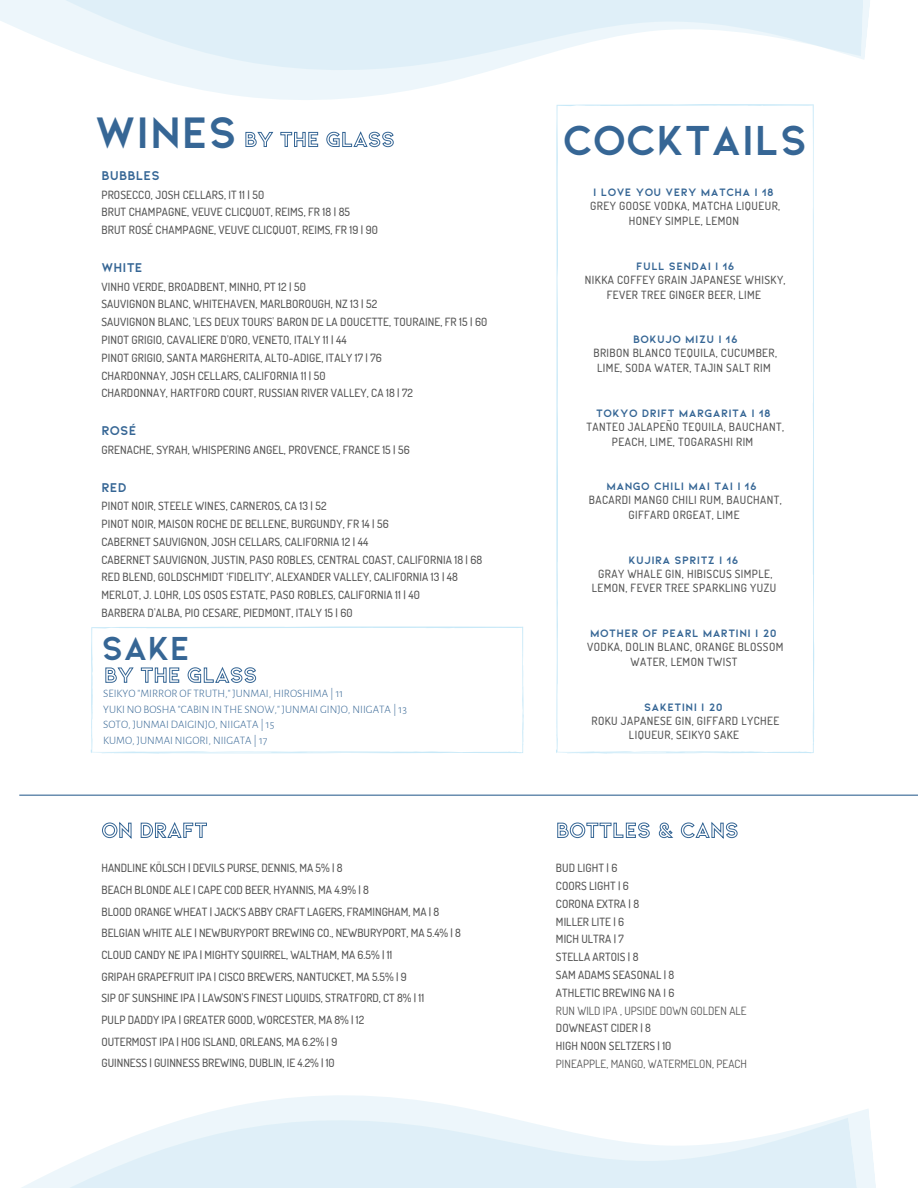
<style>
.page{position:relative;width:918px;height:1188px;background:#fff}
.page>*{position:absolute;margin:0;border:0;box-sizing:border-box;transform-origin:0 0}
.t1{font:700 46.35px "KIONA";color:#366695}
.t2{font:700 44.1px "KIONA";color:#366695}
.t3{font:700 35.1px "KIONA";color:#366695}
.t4{font:700 13.35px "KIONA";letter-spacing:.01em;color:#366695}
.t5{font:500 11.4px "Dosis";letter-spacing:.01em;color:#545454}
.t6{font:500 11.4px/14.7px "Dosis";letter-spacing:.035em;color:#545454;text-align:center}
.t7{font:300 11.4px "Alegreya Sans";color:#366695}
.t8{font:700 11.4px "KIONA";letter-spacing:.035em;color:#366695}
.t9{font:11.4px "Dosis";letter-spacing:.005em;color:#545454}
</style>
<div class="page">
<svg style="left:556px;top:125px;width:258px;height:629px"></svg>
<svg style="left:0;top:0;width:870px;height:125px"></svg>
<hr style="left:19px;top:795px;width:899px;height:1px;background:#366695">
<svg style="left:245px;top:131px;width:149px;height:17px"></svg>
<svg style="left:102px;top:822px;width:105px;height:17px"></svg>
<svg style="left:557px;top:822px;width:181px;height:17px"></svg>
<svg style="left:91px;top:626px;width:433px;height:128px"></svg>
<svg style="left:105px;top:666px;width:151px;height:17px"></svg>
<svg style="left:22px;top:1095px;width:854px;height:93px"></svg>
<p class="t1" style="left:95px;top:102px;width:144px">WINES</p>
<p class="t4" style="left:101px;top:167px;width:60px">BUBBLES</p>
<p class="t5" style="left:101px;top:187px;width:164px">PROSECCO, JOSH CELLARS, IT 11 | 50</p>
<p class="t5" style="left:101px;top:205px;width:250px">BRUT CHAMPAGNE, VEUVE CLICQUOT, REIMS, FR 18 | 85</p>
<p class="t5" style="left:101px;top:223px;width:278px">BRUT ROSÉ CHAMPAGNE, VEUVE CLICQUOT, REIMS, FR 19 | 90</p>
<p class="t4" style="left:101px;top:259px;width:43px">WHITE</p>
<p class="t5" style="left:101px;top:279px;width:206px">VINHO VERDE, BROADBENT, MINHO, PT 12 | 50</p>
<p class="t5" style="left:101px;top:297px;width:277px">SAUVIGNON BLANC, WHITEHAVEN, MARLBOROUGH, NZ 13 | 52</p>
<p class="t5" style="left:101px;top:315px;width:387px">SAUVIGNON BLANC, 'LES DEUX TOURS' BARON DE LA DOUCETTE, TOURAINE, FR 15 | 60</p>
<p class="t5" style="left:101px;top:332px;width:247px">PINOT GRIGIO, CAVALIERE D'ORO, VENETO, ITALY 11 | 44</p>
<p class="t5" style="left:101px;top:350px;width:282px">PINOT GRIGIO, SANTA MARGHERITA, ALTO-ADIGE, ITALY 17 | 76</p>
<p class="t5" style="left:101px;top:368px;width:226px">CHARDONNAY, JOSH CELLARS, CALIFORNIA 11 | 50</p>
<p class="t5" style="left:101px;top:386px;width:313px">CHARDONNAY, HARTFORD COURT, RUSSIAN RIVER VALLEY, CA 18 | 72</p>
<p class="t4" style="left:101px;top:422px;width:36px">ROSÉ</p>
<p class="t5" style="left:101px;top:442px;width:310px">GRENACHE, SYRAH, WHISPERING ANGEL, PROVENCE, FRANCE 15 | 56</p>
<p class="t4" style="left:101px;top:478px;width:27px">RED</p>
<p class="t5" style="left:101px;top:499px;width:227px">PINOT NOIR, STEELE WINES, CARNEROS, CA 13 | 52</p>
<p class="t5" style="left:101px;top:516px;width:289px">PINOT NOIR, MAISON ROCHE DE BELLENE, BURGUNDY, FR 14 | 56</p>
<p class="t5" style="left:101px;top:534px;width:268px">CABERNET SAUVIGNON, JOSH CELLARS, CALIFORNIA 12 | 44</p>
<p class="t5" style="left:101px;top:552px;width:382px">CABERNET SAUVIGNON, JUSTIN, PASO ROBLES, CENTRAL COAST, CALIFORNIA 18 | 68</p>
<p class="t5" style="left:101px;top:570px;width:358px">RED BLEND, GOLDSCHMIDT ‘FIDELITY’, ALEXANDER VALLEY, CALIFORNIA 13 | 48</p>
<p class="t5" style="left:101px;top:588px;width:320px">MERLOT, J. LOHR, LOS OSOS ESTATE, PASO ROBLES, CALIFORNIA 11 | 40</p>
<p class="t5" style="left:101px;top:605px;width:253px">BARBERA D'ALBA, PIO CESARE, PIEDMONT, ITALY 15 | 60</p>
<p class="t3" style="left:101px;top:625px;width:90px">SAKE</p>
<p class="t7" style="left:103px;top:688px;width:242px">SEIKYO "MIRROR OF TRUTH," JUNMAI, HIROSHIMA | 11</p>
<p class="t7" style="left:103px;top:704px;width:305px">YUKI NO BOSHA "CABIN IN THE SNOW," JUNMAI GINJO, NIIGATA | 13</p>
<p class="t7" style="left:103px;top:719px;width:173px">SOTO, JUNMAI DAIGINJO, NIIGATA | 15</p>
<p class="t7" style="left:103px;top:735px;width:166px">KUMO, JUNMAI NIGORI, NIIGATA | 17</p>
<p class="t5" style="left:101px;top:861px;width:243px">HANDLINE KÖLSCH | DEVILS PURSE, DENNIS, MA 5% | 8</p>
<p class="t5" style="left:101px;top:882px;width:269px">BEACH BLONDE ALE | CAPE COD BEER, HYANNIS, MA 4.9% | 8</p>
<p class="t5" style="left:101px;top:904px;width:339px">BLOOD ORANGE WHEAT | JACK’S ABBY CRAFT LAGERS, FRAMINGHAM, MA | 8</p>
<p class="t5" style="left:101px;top:926px;width:361px">BELGIAN WHITE ALE | NEWBURYPORT BREWING CO., NEWBURYPORT, MA 5.4% | 8</p>
<p class="t5" style="left:101px;top:947px;width:292px">CLOUD CANDY NE IPA | MIGHTY SQUIRREL, WALTHAM, MA 6.5% | 11</p>
<p class="t5" style="left:101px;top:969px;width:307px">GRIPAH GRAPEFRUIT IPA | CISCO BREWERS, NANTUCKET, MA 5.5% | 9</p>
<p class="t5" style="left:101px;top:991px;width:324px">SIP OF SUNSHINE IPA | LAWSON'S FINEST LIQUIDS, STRATFORD, CT 8% | 11</p>
<p class="t5" style="left:101px;top:1012px;width:264px">PULP DADDY IPA | GREATER GOOD, WORCESTER, MA 8% | 12</p>
<p class="t5" style="left:101px;top:1034px;width:237px">OUTERMOST IPA | HOG ISLAND, ORLEANS, MA 6.2% | 9</p>
<p class="t5" style="left:101px;top:1056px;width:235px">GUINNESS | GUINNESS BREWING, DUBLIN, IE 4.2% | 10</p>
<p class="t2" style="left:563px;top:111px;width:246px">COCKTAILS</p>
<p class="t8" style="left:593px;top:185px;width:182px">I LOVE YOU VERY MATCHA | 18</p>
<p class="t6" style="left:590px;top:199px;width:191px">GREY GOOSE VODKA, MATCHA LIQUEUR,<br>HONEY SIMPLE, LEMON</p>
<p class="t8" style="left:636px;top:259px;width:99px">FULL SENDAI | 16</p>
<p class="t6" style="left:585px;top:272px;width:202px">NIKKA COFFEY GRAIN JAPANESE WHISKY,<br>FEVER TREE GINGER BEER, LIME</p>
<p class="t8" style="left:633px;top:332px;width:106px">BOKUJO MIZU | 16</p>
<p class="t6" style="left:593px;top:346px;width:185px">BRIBON BLANCO TEQUILA, CUCUMBER,<br>LIME, SODA WATER, TAJIN SALT RIM</p>
<p class="t8" style="left:596px;top:406px;width:176px">TOKYO DRIFT MARGARITA | 18</p>
<p class="t6" style="left:587px;top:419px;width:199px">TANTEO JALAPEÑO TEQUILA, BAUCHANT,<br>PEACH, LIME, TOGARASHI RIM</p>
<p class="t8" style="left:607px;top:479px;width:151px">MANGO CHILI MAI TAI | 16</p>
<p class="t6" style="left:589px;top:492px;width:195px">BACARDI MANGO CHILI RUM, BAUCHANT,<br>GIFFARD ORGEAT, LIME</p>
<p class="t8" style="left:629px;top:552px;width:111px">KUJIRA SPRITZ | 16</p>
<p class="t6" style="left:592px;top:566px;width:186px">GRAY WHALE GIN, HIBISCUS SIMPLE,<br>LEMON, FEVER TREE SPARKLING YUZU</p>
<p class="t8" style="left:590px;top:626px;width:188px">MOTHER OF PEARL MARTINI | 20</p>
<p class="t6" style="left:587px;top:639px;width:198px">VODKA, DOLIN BLANC, ORANGE BLOSSOM<br>WATER, LEMON TWIST</p>
<p class="t8" style="left:644px;top:699px;width:80px">SAKETINI | 20</p>
<p class="t6" style="left:591px;top:713px;width:189px">ROKU JAPANESE GIN, GIFFARD LYCHEE<br>LIQUEUR, SEIKYO SAKE</p>
<p class="t5" style="left:556px;top:860px;width:63px">BUD LIGHT | 6</p>
<p class="t5" style="left:556px;top:878px;width:74px">COORS LIGHT | 6</p>
<p class="t5" style="left:556px;top:896px;width:85px">CORONA EXTRA | 8</p>
<p class="t5" style="left:556px;top:914px;width:70px">MILLER LITE | 6</p>
<p class="t5" style="left:556px;top:932px;width:70px">MICH ULTRA | 7</p>
<p class="t5" style="left:556px;top:949px;width:84px">STELLA ARTOIS | 8</p>
<p class="t5" style="left:556px;top:967px;width:120px">SAM ADAMS SEASONAL | 8</p>
<p class="t5" style="left:556px;top:985px;width:120px">ATHLETIC BREWING NA I 6</p>
<p class="t9" style="left:556px;top:1003px;width:192px">RUN WILD IPA , UPSIDE DOWN GOLDEN ALE</p>
<p class="t5" style="left:556px;top:1021px;width:97px">DOWNEAST CIDER | 8</p>
<p class="t5" style="left:556px;top:1038px;width:117px">HIGH NOON SELTZERS | 10</p>
<p class="t9" style="left:556px;top:1056px;width:193px">PINEAPPLE, MANGO, WATERMELON, PEACH</p>
</div>
